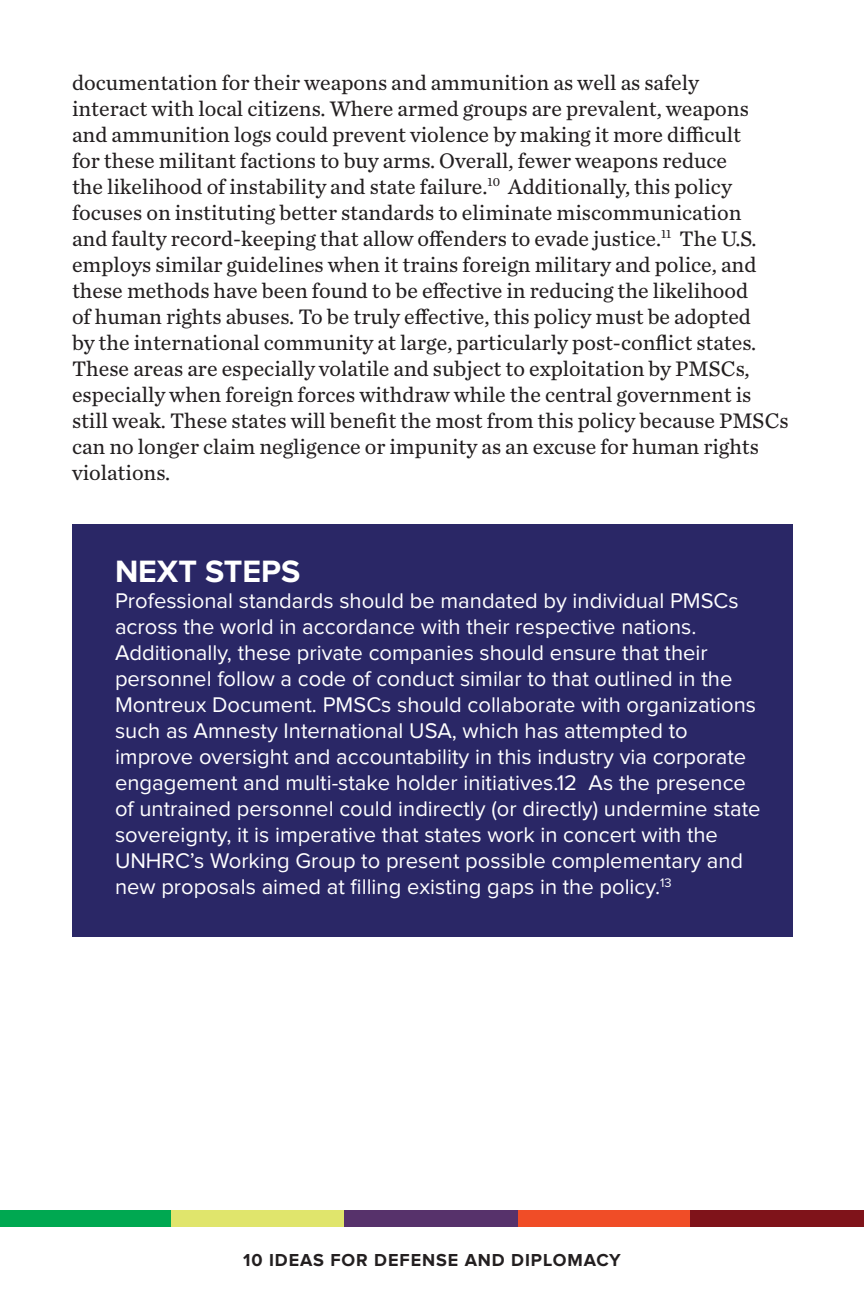
<style>
.page{position:relative;width:864px;height:1296px;background:#fff}
.page>*{position:absolute;margin:0;border:0;box-sizing:border-box;transform-origin:0 0}
.t1{font:700 32px "Proxima Nova";color:#fff}
.t2{font:22px/26px "Chronicle Text G2";color:#231f20}
.t3{font:22px/26px "Proxima Nova";color:#fff}
.t4{font:700 18px "Proxima Nova";letter-spacing:.05em;color:#231f20}
</style>
<div class="page">
<div style="left:518px;top:1210px;width:174px;height:16px;background:#f04d27"></div>
<div style="left:0;top:1210px;width:173px;height:16px;background:#00a851"></div>
<div style="left:171px;top:1210px;width:173px;height:16px;background:#e0e56c"></div>
<div style="left:345px;top:1210px;width:173px;height:16px;background:#57326b"></div>
<div style="left:691px;top:1210px;width:173px;height:16px;background:#7f131a"></div>
<div style="left:72px;top:525px;width:721px;height:412px;background:#2a2766"></div>
<p class="t2" style="left:72px;top:68px;width:718px">documentation for their weapons and ammunition as well as safely<br>interact with local citizens. Where armed groups are prevalent, weapons and ammunition logs could prevent violence by making it more difficult<br>for these militant factions to buy arms. Overall, fewer weapons reduce<br>the likelihood of instability and state failure.<sup>10</sup> Additionally, this policy focuses on instituting better standards to eliminate miscommunication<br>and faulty record-keeping that allow offenders to evade justice.<sup>11</sup> The U.S. employs similar guidelines when it trains foreign military and police, and these methods have been found to be effective in reducing the likelihood<br>of human rights abuses. To be truly effective, this policy must be adopted<br>by the international community at large, particularly post-conflict states.<br>These areas are especially volatile and subject to exploitation by PMSCs, especially when foreign forces withdraw while the central government is still weak. These states will benefit the most from this policy because PMSCs can no longer claim negligence or impunity as an excuse for human rights violations.</p>
<h1 class="t1" style="left:115px;top:557px;width:187px">NEXT STEPS</h1>
<p class="t3" style="left:115px;top:589px;width:647px">Professional standards should be mandated by individual PMSCs across the world in accordance with their respective nations.<br>Additionally, these private companies should ensure that their personnel follow a code of conduct similar to that outlined in the Montreux Document. PMSCs should collaborate with organizations such as Amnesty International USA, which has attempted to improve oversight and accountability in this industry via corporate engagement and multi-stake holder initiatives.12 As the presence of untrained personnel could indirectly (or directly) undermine state sovereignty, it is imperative that states work in concert with the UNHRC’s Working Group to present possible complementary and new proposals aimed at filling existing gaps in the policy.<sup>13</sup></p>
<p class="t4" style="left:243px;top:1252px;width:379px">10 IDEAS FOR DEFENSE AND DIPLOMACY</p>
</div>
